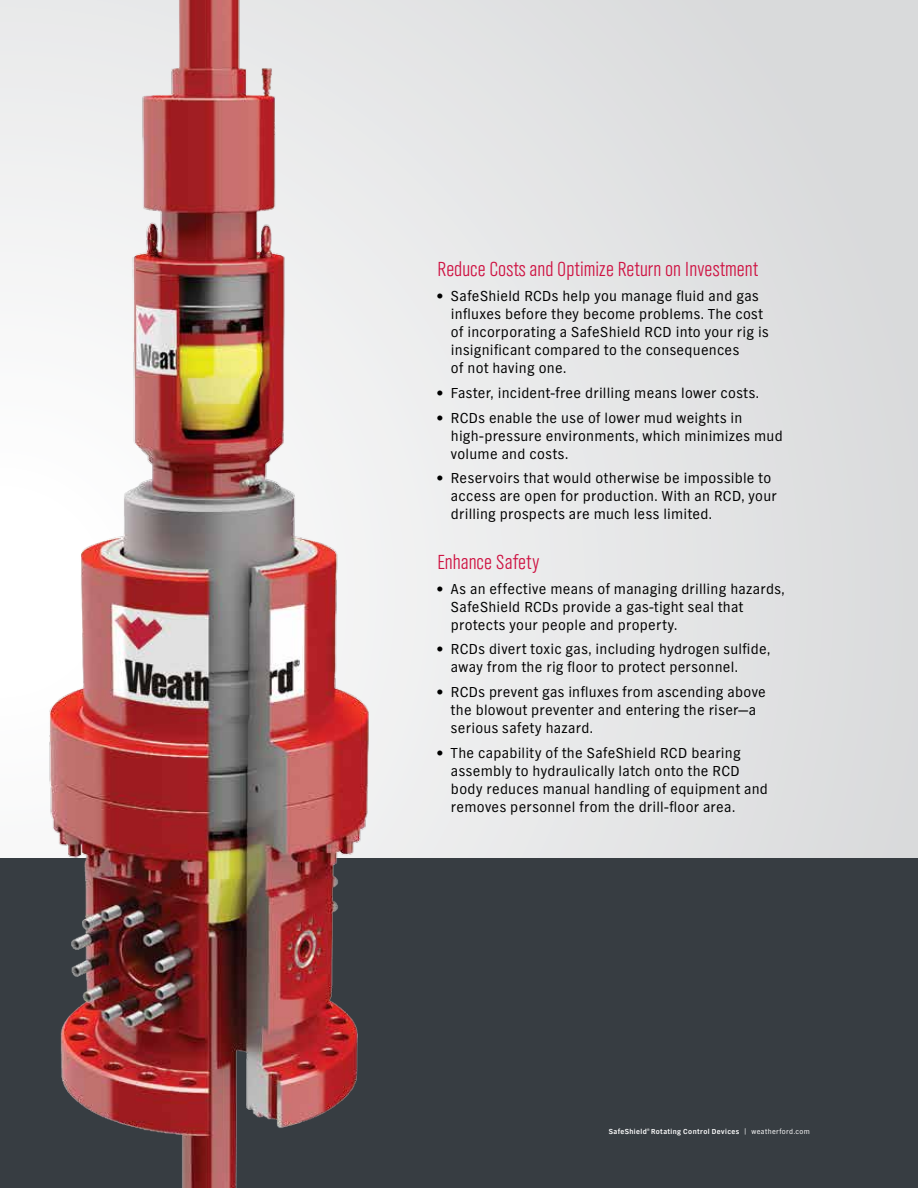
<style>
.page{position:relative;width:918px;height:1188px;background:#e0e2e3}
.page>*{position:absolute;margin:0;border:0;box-sizing:border-box;transform-origin:0 0}
.t1{font:21px "TV Nord EF Light Con";color:#ce1141}
.t2{font:15px/18px "TV Nord EF";letter-spacing:.02em;color:#000}
.t3{font:700 7.5px "TV Nord EF";letter-spacing:.055em;color:#fff}
.s1{font-weight:400}
</style>
<div class="page">
<div style="left:0;top:859px;width:918px;height:329px;background:#373d42"></div>
<img style="left:0;top:0;width:468px;height:1188px">
<h1 class="t1" style="left:437px;top:258px;width:322px">Reduce Costs and Optimize Return on Investment</h1>
<p class="t2" style="left:451px;top:287px;width:319px;text-indent:-14px">• SafeShield RCDs help you manage fluid and gas influxes before they become problems. The cost of incorporating a SafeShield RCD into your rig is insignificant compared to the consequences<br>of not having one.</p>
<p class="t2" style="left:437px;top:384px;width:323px">• Faster, incident-free drilling means lower costs.</p>
<p class="t2" style="left:451px;top:409px;width:333px;text-indent:-14px">• RCDs enable the use of lower mud weights in high-pressure environments, which minimizes mud volume and costs.</p>
<p class="t2" style="left:451px;top:470px;width:327px;text-indent:-14px">• Reservoirs that would otherwise be impossible to access are open for production. With an RCD, your drilling prospects are much less limited.</p>
<h1 class="t1" style="left:437px;top:551px;width:104px">Enhance Safety</h1>
<p class="t2" style="left:451px;top:580px;width:335px;text-indent:-14px">• As an effective means of managing drilling hazards,<br>SafeShield RCDs provide a gas-tight seal that protects your people and property.</p>
<p class="t2" style="left:451px;top:641px;width:321px;text-indent:-14px">• RCDs divert toxic gas, including hydrogen sulfide, away from the rig floor to protect personnel.</p>
<p class="t2" style="left:451px;top:683px;width:316px;text-indent:-14px">• RCDs prevent gas influxes from ascending above the blowout preventer and entering the riser—a serious safety hazard.</p>
<p class="t2" style="left:451px;top:744px;width:318px;text-indent:-14px">• The capability of the SafeShield RCD bearing assembly to hydraulically latch onto the RCD body reduces manual handling of equipment and removes personnel from the drill-floor area.</p>
<p class="t3" style="left:609px;top:1127px;width:203px">SafeShield<sup>®</sup> Rotating Control Devices <span class="s1">| weatherford.com</span></p>
</div>
